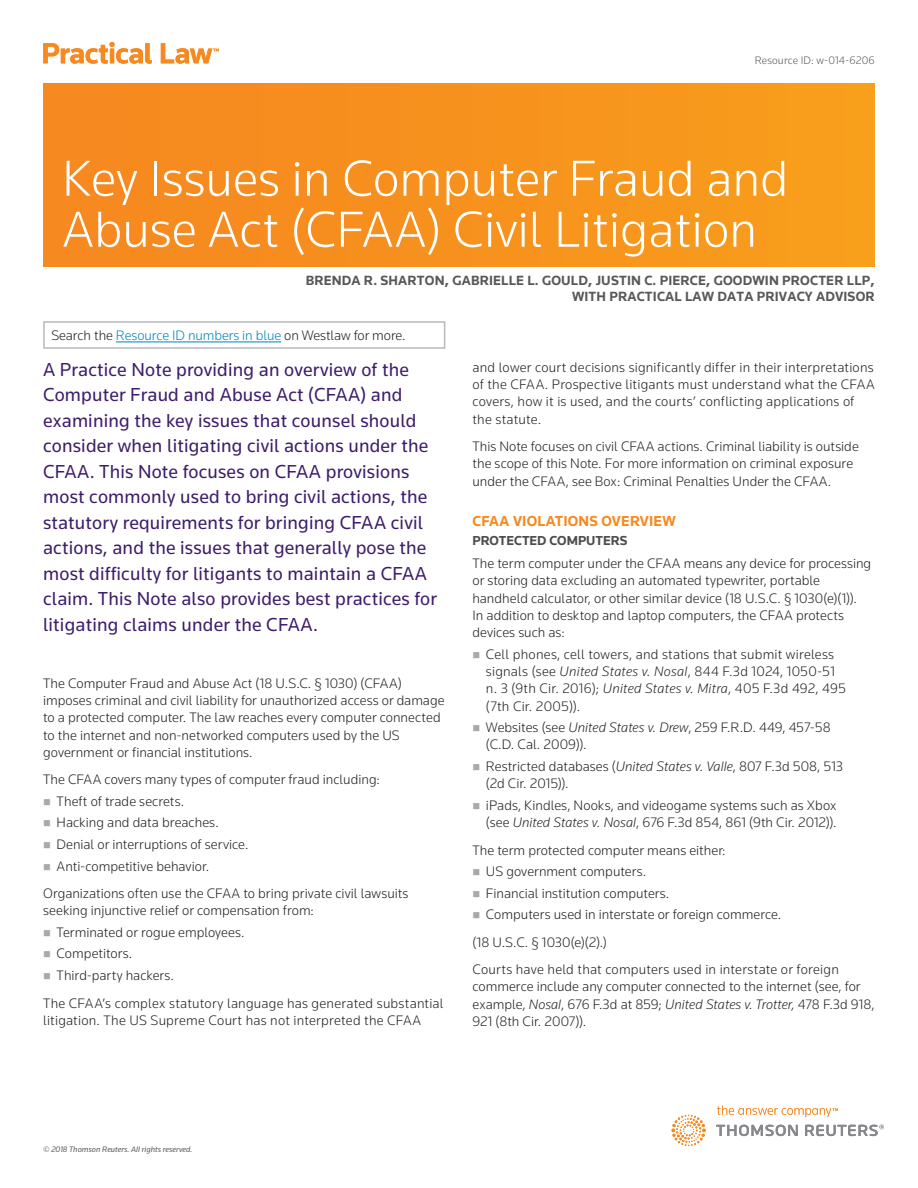
<style>
.page{position:relative;width:918px;height:1188px;background:#fff}
.page>*{position:absolute;margin:0;border:0;box-sizing:border-box;transform-origin:0 0}
.t1{font:300 52.5px/51px "Knowledge";color:#fff}
.t2{font:19.5px/25.5px "Knowledge";letter-spacing:.01em;color:#3e1d6b}
.t3{font:700 15px "Knowledge";letter-spacing:.01em;color:#f6891f}
.t4{font:300 14.25px/17.2px "Knowledge";letter-spacing:.005em;color:#231f20}
.t5{font:700 13.8px/15.8px "Knowledge";letter-spacing:.01em;color:#57585a;text-align:right}
.t6{font:700 13.5px "Knowledge";color:#4b4c4d}
.t7{font:300 11.25px "Knowledge";letter-spacing:.01em;color:#57585a}
.t8{font:italic 8.25px "Knowledge";color:#57585a}
.s1{color:#0083bf}
.s2{font-style:italic}
</style>
<div class="page">
<svg style="left:43px;top:42px;width:176px;height:22px"></svg>
<svg style="left:672px;top:1106px;width:212px;height:40px"></svg>
<hr style="left:116px;top:342px;width:165px;height:1px;background:#0083bf">
<div style="left:43px;top:321px;width:402px;height:28px;border:2px solid #b8b9bc"></div>
<div style="left:43px;top:84px;width:832px;height:183px;background:#f6911e"></div>
<p class="t7" style="left:755px;top:53px;width:122px">Resource ID: w-014-6206</p>
<h1 class="t1" style="left:62px;top:152px;width:728px">Key Issues in Computer Fraud and<br>Abuse Act (CFAA) Civil Litigation</h1>
<p class="t5" style="left:306px;top:273px;width:571px">BRENDA R. SHARTON, GABRIELLE L. GOULD, JUSTIN C. PIERCE, GOODWIN PROCTER LLP,<br>WITH PRACTICAL LAW DATA PRIVACY ADVISOR</p>
<p class="t4" style="left:51px;top:327px;width:356px">Search the <span class="s1">Resource ID numbers in blue</span> on Westlaw for more.</p>
<p class="t2" style="left:43px;top:356px;width:395px">A Practice Note providing an overview of the Computer Fraud and Abuse Act (CFAA) and examining the key issues that counsel should consider when litigating civil actions under the CFAA. This Note focuses on CFAA provisions most commonly used to bring civil actions, the statutory requirements for bringing CFAA civil actions, and the issues that generally pose the most difficulty for litigants to maintain a CFAA claim. This Note also provides best practices for litigating claims under the CFAA.</p>
<p class="t4" style="left:43px;top:674px;width:403px">The Computer Fraud and Abuse Act (18 U.S.C. § 1030) (CFAA) imposes criminal and civil liability for unauthorized access or damage to a protected computer. The law reaches every computer connected to the internet and non-networked computers used by the US government or financial institutions.</p>
<p class="t4" style="left:57px;top:769px;width:325px;line-height:21.6px;text-indent:-14px">The CFAA covers many types of computer fraud including:<br>Theft of trade secrets.<br>Hacking and data breaches.<br>Denial or interruptions of service.<br>Anti-competitive behavior.</p>
<p class="t4" style="left:43px;top:884px;width:367px">Organizations often use the CFAA to bring private civil lawsuits seeking injunctive relief or compensation from:</p>
<p class="t4" style="left:57px;top:921px;width:189px;line-height:21.6px">Terminated or rogue employees.<br>Competitors.<br>Third-party hackers.</p>
<p class="t4" style="left:43px;top:994px;width:402px">The CFAA’s complex statutory language has generated substantial litigation. The US Supreme Court has not interpreted the CFAA</p>
<p class="t4" style="left:472px;top:358px;width:404px">and lower court decisions significantly differ in their interpretations of the CFAA. Prospective litigants must understand what the CFAA covers, how it is used, and the courts’ conflicting applications of the statute.</p>
<p class="t4" style="left:472px;top:437px;width:388px">This Note focuses on civil CFAA actions. Criminal liability is outside the scope of this Note. For more information on criminal exposure under the CFAA, see Box: Criminal Penalties Under the CFAA.</p>
<p class="t3" style="left:472px;top:511px;width:205px">CFAA VIOLATIONS OVERVIEW</p>
<p class="t6" style="left:472px;top:532px;width:157px">PROTECTED COMPUTERS</p>
<p class="t4" style="left:472px;top:555px;width:400px">The term computer under the CFAA means any device for processing or storing data excluding an automated typewriter, portable handheld calculator, or other similar device (18 U.S.C. § 1030(e)(1)).<br>In addition to desktop and laptop computers, the CFAA protects devices such as:</p>
<p class="t4" style="left:486px;top:645px;width:361px">Cell phones, cell towers, and stations that submit wireless signals (see <span class="s2">United States v. Nosal</span>, 844 F.3d 1024, 1050-51 n. 3 (9th Cir. 2016); <span class="s2">United States v. Mitra</span>, 405 F.3d 492, 495 (7th Cir. 2005)).</p>
<p class="t4" style="left:486px;top:718px;width:346px">Websites (see <span class="s2">United States v. Drew</span>, 259 F.R.D. 449, 457-58 (C.D. Cal. 2009)).</p>
<p class="t4" style="left:486px;top:757px;width:359px">Restricted databases (<span class="s2">United States v. Valle</span>, 807 F.3d 508, 513 (2d Cir. 2015)).</p>
<p class="t4" style="left:486px;top:796px;width:352px">iPads, Kindles, Nooks, and videogame systems such as Xbox (see <span class="s2">United States v. Nosal</span>, 676 F.3d 854, 861 (9th Cir. 2012)).</p>
<p class="t4" style="left:486px;top:839px;width:297px;line-height:21.6px;text-indent:-14px">The term protected computer means either:<br>US government computers.<br>Financial institution computers.<br>Computers used in interstate or foreign commerce.</p>
<p class="t4" style="left:472px;top:928px;width:368px;line-height:27.5px">(18 U.S.C. § 1030(e)(2).)<br>Courts have held that computers used in interstate or foreign</p>
<p class="t4" style="left:472px;top:978px;width:404px">commerce include any computer connected to the internet (see, for example, <span class="s2">Nosal</span>, 676 F.3d at 859; <span class="s2">United States v. Trotter,</span> 478 F.3d 918,<br>921 (8th Cir. 2007)).</p>
<p class="t8" style="left:43px;top:1144px;width:151px">© 2018 Thomson Reuters. All rights reserved.</p>
</div>
